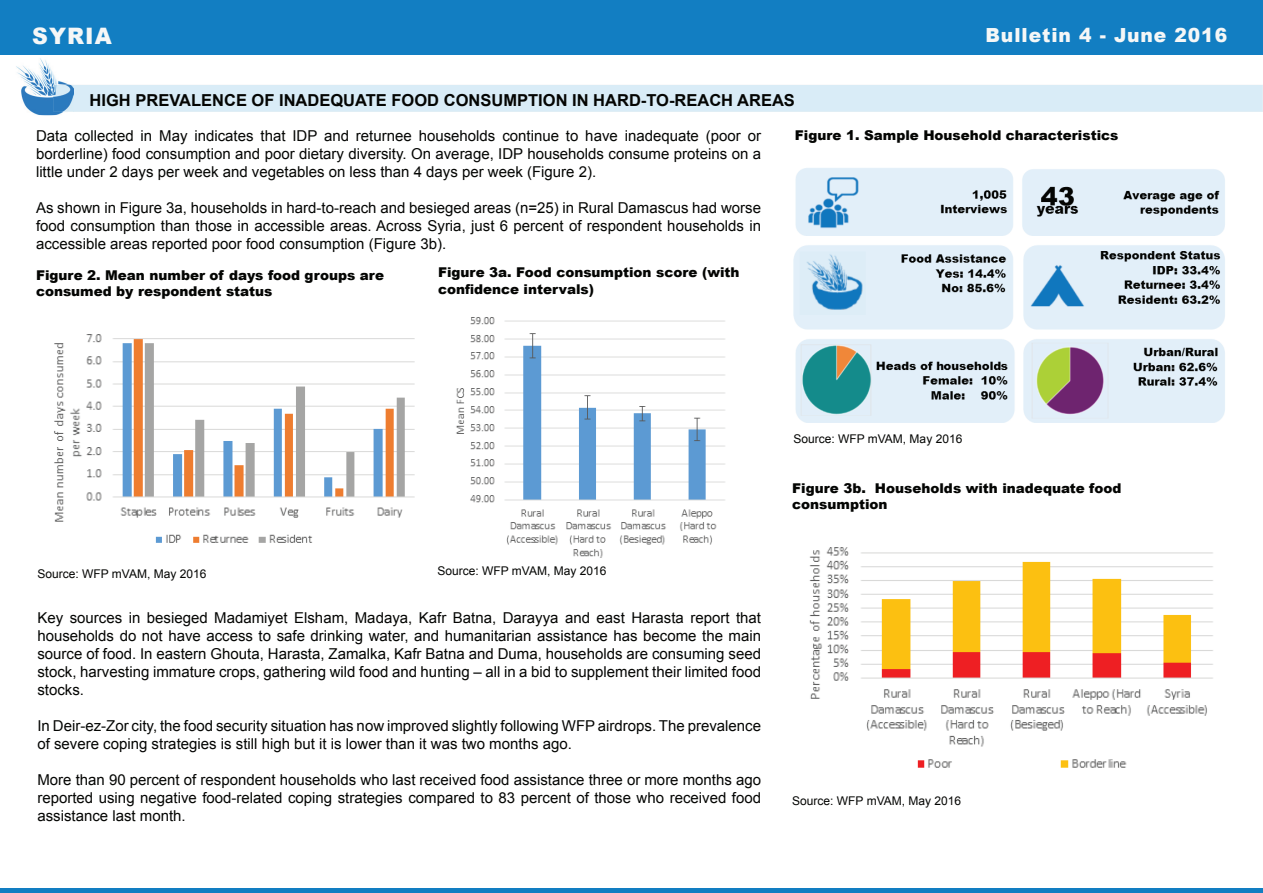
<style>
.page{position:relative;width:1263px;height:893px;background:#fff}
.page>*{position:absolute;margin:0;border:0;box-sizing:border-box;transform-origin:0 0}
.t1{font:900 22.65px "Arial";letter-spacing:.05em;color:#f5f7f7;scale:.96 1}
.t2{font:900 19.5px "Arial";letter-spacing:.05em;color:#f5f7f7;scale:.96 1}
.t3{font:700 16.5px "Arial";color:#040503}
.t4{font:15px/18px "Arial";color:#040503;text-align:justify}
.t5{font:900 13.5px/16.2px "Arial";color:#040503}
.t6{font:12px "Arial";color:#040503}
</style>
<div class="page">
<img style="left:809px;top:547px;width:404px;height:221px">
<div style="left:73px;top:85px;width:1190px;height:27px;background:#d9ecf7"></div>
<div style="left:0;top:0;width:1263px;height:54px;background:#127ec2"></div>
<hr style="left:0;top:889px;width:1263px;height:4px;background:#127ec2">
<img style="left:16px;top:58px;width:55px;height:57px">
<img style="left:53px;top:85px;width:20px;height:27px">
<img style="left:456px;top:317px;width:269px;height:241px">
<img style="left:54px;top:334px;width:361px;height:209px">
<img style="left:794px;top:168px;width:431px;height:255px">
<h1 class="t1" style="left:32px;top:20px;width:84px">SYRIA</h1>
<h2 class="t2" style="left:985px;top:21px;width:253px">Bulletin 4 - June 2016</h2>
<p class="t3" style="left:90px;top:89px;width:707px">HIGH PREVALENCE OF INADEQUATE FOOD CONSUMPTION IN HARD-TO-REACH AREAS</p>
<p class="t4" style="left:36px;top:127px;width:727px">Data collected in May indicates that IDP and returnee households continue to have inadequate (poor or borderline) food consumption and poor dietary diversity. On average, IDP households consume proteins on a little under 2 days per week and vegetables on less than 4 days per week (Figure 2).</p>
<p class="t4" style="left:36px;top:199px;width:727px">As shown in Figure 3a, households in hard-to-reach and besieged areas (n=25) in Rural Damascus had worse food consumption than those in accessible areas. Across Syria, just 6 percent of respondent households in accessible areas reported poor food consumption (Figure 3b).</p>
<p class="t5" style="left:438px;top:264px;width:303px">Figure 3a. Food consumption score (with confidence intervals)</p>
<p class="t5" style="left:36px;top:266px;width:350px">Figure 2. Mean number of days food groups are consumed by respondent status</p>
<p class="t5" style="left:795px;top:127px;width:325px">Figure 1. Sample Household characteristics</p>
<p class="t6" style="left:37px;top:566px;width:170px">Source: WFP mVAM, May 2016</p>
<p class="t6" style="left:437px;top:563px;width:170px">Source: WFP mVAM, May 2016</p>
<p class="t4" style="left:37px;top:609px;width:725px">Key sources in besieged Madamiyet Elsham, Madaya, Kafr Batna, Darayya and east Harasta report that households do not have access to safe drinking water, and humanitarian assistance has become the main source of food. In eastern Ghouta, Harasta, Zamalka, Kafr Batna and Duma, households are consuming seed stock, harvesting immature crops, gathering wild food and hunting – all in a bid to supplement their limited food stocks.</p>
<p class="t4" style="left:37px;top:717px;width:725px">In Deir-ez-Zor city, the food security situation has now improved slightly following WFP airdrops. The prevalence of severe coping strategies is still high but it is lower than it was two months ago.</p>
<p class="t4" style="left:37px;top:771px;width:725px">More than 90 percent of respondent households who last received food assistance three or more months ago reported using negative food-related coping strategies compared to 83 percent of those who received food assistance last month.</p>
<p class="t6" style="left:793px;top:431px;width:170px">Source: WFP mVAM, May 2016</p>
<p class="t5" style="left:792px;top:479px;width:331px">Figure 3b. Households with inadequate food consumption</p>
<p class="t6" style="left:792px;top:792px;width:170px">Source: WFP mVAM, May 2016</p>
</div>
